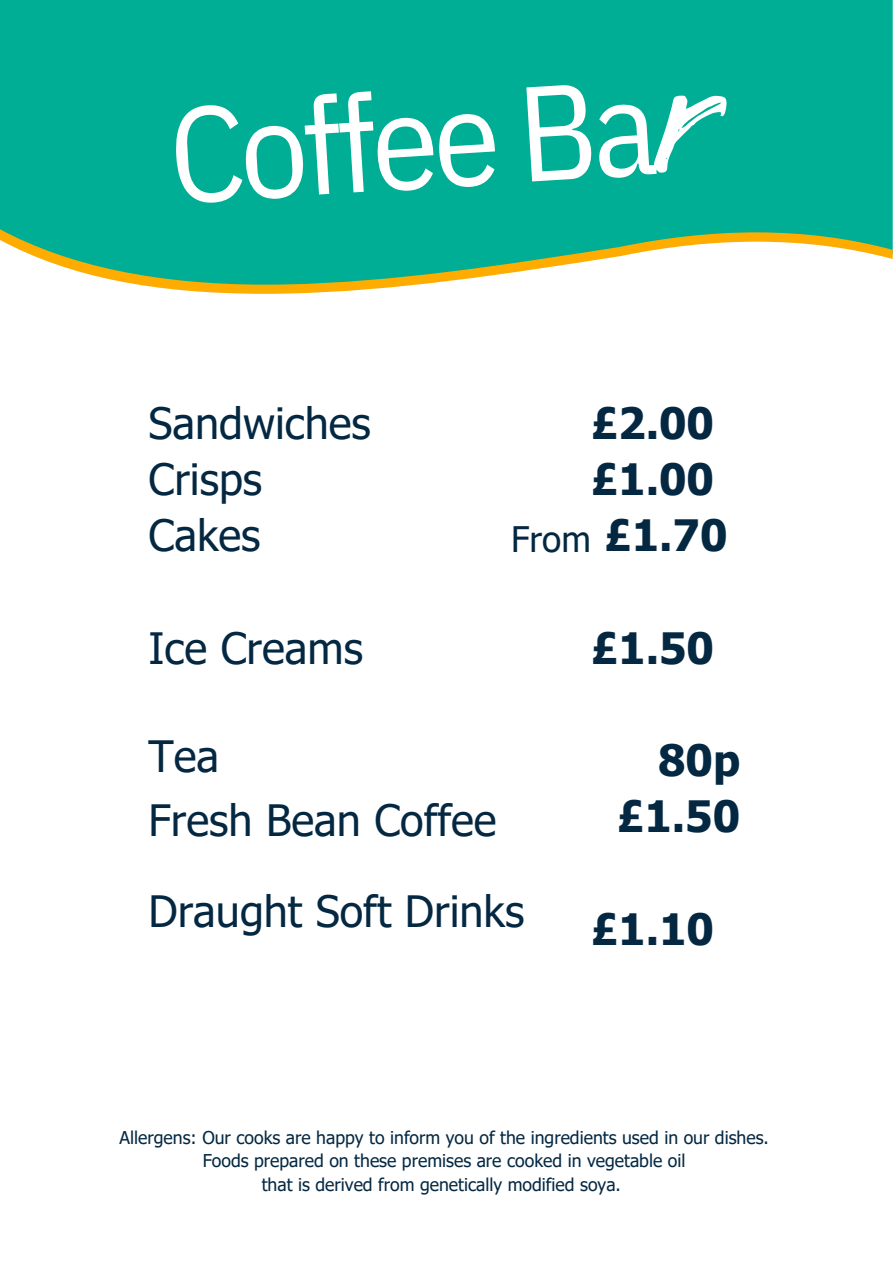
<style>
.page{position:relative;width:893px;height:1264px;background:#fff}
.page>*{position:absolute;margin:0;border:0;box-sizing:border-box;transform-origin:0 0}
.t1{font:134.85px "IBM Plex Sans Cond";color:#fff}
.t2{font:43.05px/56.2px "Tahoma";color:#042842}
.t3{font:700 43.05px/56.2px "Tahoma";color:#042842;text-align:center}
.t4{font:35.1px "Tahoma";color:#042842}
.t5{font:17.55px/23.5px "Tahoma";color:#042842;text-align:center}
</style>
<div class="page">
<div style="left:0;top:0;width:892px;height:229px;background:#00ad95"></div>
<svg style="left:0;top:229px;width:892px;height:65px"></svg>
<svg style="left:653px;top:95px;width:73px;height:78px"></svg>
<h1 class="t1" style="left:163px;top:67px;width:490px;rotate:-4deg">Coffee Ba</h1>
<h2 class="t2" style="left:148px;top:393px;width:224px">Sandwiches<br>Crisps<br>Cakes</h2>
<h2 class="t3" style="left:590px;top:393px;width:138px">£2.00 £1.00 £1.70</h2>
<h3 class="t4" style="left:511px;top:517px;width:81px">From</h3>
<h2 class="t2" style="left:148px;top:619px;width:216px">Ice Creams</h2>
<h2 class="t2" style="left:148px;top:722px;width:349px;line-height:64.1px">Tea<br>Fresh Bean Coffee</h2>
<h2 class="t3" style="left:590px;top:618px;width:125px">£1.50</h2>
<h2 class="t3" style="left:616px;top:731px;width:125px;text-align:right">80p £1.50</h2>
<h2 class="t2" style="left:148px;top:882px;width:377px">Draught Soft Drinks</h2>
<h2 class="t3" style="left:590px;top:899px;width:125px">£1.10</h2>
<p class="t5" style="left:120px;top:1124px;width:650px">Allergens: Our cooks are happy to inform you of the ingredients used in our dishes.<br>Foods prepared on these premises are cooked in vegetable oil<br>that is derived from genetically modified soya.</p>
</div>
